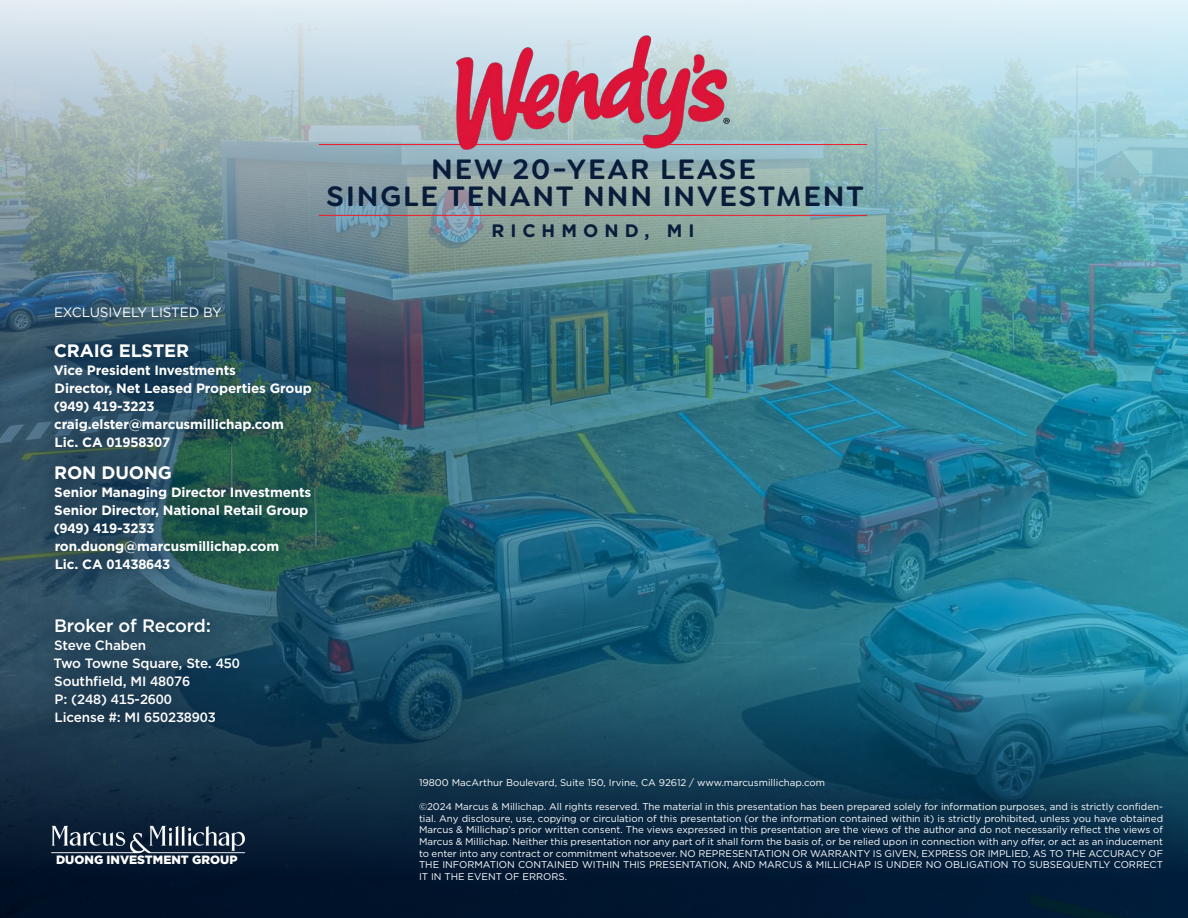
<style>
.page{position:relative;width:1188px;height:918px;background:#fff}
.page>*{position:absolute;margin:0;border:0;box-sizing:border-box;transform-origin:0 0}
.t1{font:600 30px "Goldplay";letter-spacing:.065em;color:#091d3b}
.t2{font:700 18px "Gotham";letter-spacing:-.01em;color:#fff}
.t3{font:500 18px "Gotham";letter-spacing:-.01em;color:#fff}
.t4{font:700 18px "Gotham";letter-spacing:.335em;color:#091d3b}
.t5{font:700 13.5px/18px "Gotham";letter-spacing:-.01em;color:#fff}
.t6{font:500 13.5px "Gotham";letter-spacing:-.01em;color:#fff}
.t7{font:13.5px "Gotham";letter-spacing:-.01em;color:#fff}
.t8{font:900 12.15px "Gotham";color:#fff}
.t9{font:9.75px/11.7px "Gotham";color:#fff;text-align:justify}
</style>
<div class="page">
<img style="left:0;top:361px;width:1188px;height:251px">
<svg style="left:0;top:612px;width:1188px;height:306px;background:#164c63"></svg>
<div style="left:398px;top:758px;width:786px;height:144px;background:#091d3b;opacity:.75"></div>
<img style="left:0;top:0;width:1188px;height:361px">
<hr style="left:319px;top:144px;width:548px;height:1px;background:#ee1b2a">
<hr style="left:319px;top:215px;width:548px;height:1px;background:#ee1b2a">
<img style="left:456px;top:33px;width:274px;height:117px">
<div style="left:33px;top:285px;width:208px;height:54px;background:#091d3b;opacity:.75"></div>
<div style="left:33px;top:322px;width:299px;height:422px;background:#091d3b;opacity:.75"></div>
<div style="left:31px;top:805px;width:234px;height:81px;background:#091d3b;opacity:.75"></div>
<img style="left:48px;top:821px;width:198px;height:34px">
<p class="t1" style="left:431px;top:150px;width:326px">NEW 20-YEAR LEASE</p>
<p class="t1" style="left:327px;top:178px;width:538px">SINGLE TENANT NNN INVESTMENT</p>
<p class="t4" style="left:491px;top:218px;width:205px">RICHMOND, MI</p>
<p class="t7" style="left:54px;top:303px;width:169px">EXCLUSIVELY LISTED BY</p>
<p class="t2" style="left:54px;top:339px;width:137px">CRAIG ELSTER</p>
<p class="t5" style="left:54px;top:362px;width:260px">Vice President Investments<br>Director, Net Leased Properties Group (949) 419-3223 craig.elster@marcusmillichap.com<br>Lic. CA 01958307</p>
<p class="t2" style="left:54px;top:461px;width:119px">RON DUONG</p>
<p class="t5" style="left:54px;top:483px;width:259px">Senior Managing Director Investments<br>Senior Director, National Retail Group (949) 419-3233 ron.duong@marcusmillichap.com<br>Lic. CA 01438643</p>
<p class="t3" style="left:54px;top:614px;width:158px">Broker of Record:</p>
<p class="t6" style="left:54px;top:636px;width:93px">Steve Chaben</p>
<p class="t6" style="left:53px;top:654px;width:188px">Two Towne Square, Ste. 450</p>
<p class="t6" style="left:54px;top:672px;width:138px">Southfield, MI 48076</p>
<p class="t6" style="left:55px;top:690px;width:119px">P: (248) 415-2600</p>
<p class="t6" style="left:55px;top:708px;width:163px">License #: MI 650238903</p>
<p class="t8" style="left:56px;top:852px;width:183px">DUONG INVESTMENT GROUP</p>
<p class="t9" style="left:419px;top:777px;width:408px">19800 MacArthur Boulevard, Suite 150, Irvine, CA 92612 / www.marcusmillichap.com</p>
<p class="t9" style="left:419px;top:800px;width:746px">©2024 Marcus &amp; Millichap. All rights reserved. The material in this presentation has been prepared solely for information purposes, and is strictly confiden&shy;tial. Any disclosure, use, copying or circulation of this presentation (or the information contained within it) is strictly prohibited, unless you have obtained Marcus &amp; Millichap’s prior written consent. The views expressed in this presentation are the views of the author and do not necessarily reflect the views of Marcus &amp; Millichap. Neither this presentation nor any part of it shall form the basis of, or be relied upon in connection with any offer, or act as an inducement to enter into any contract or commitment whatsoever. NO REPRESENTATION OR WARRANTY IS GIVEN, EXPRESS OR IMPLIED, AS TO THE ACCURACY OF THE INFORMATION CONTAINED WITHIN THIS PRESENTATION, AND MARCUS &amp; MILLICHAP IS UNDER NO OBLIGATION TO SUBSEQUENTLY CORRECT IT IN THE EVENT OF ERRORS.</p>
</div>
